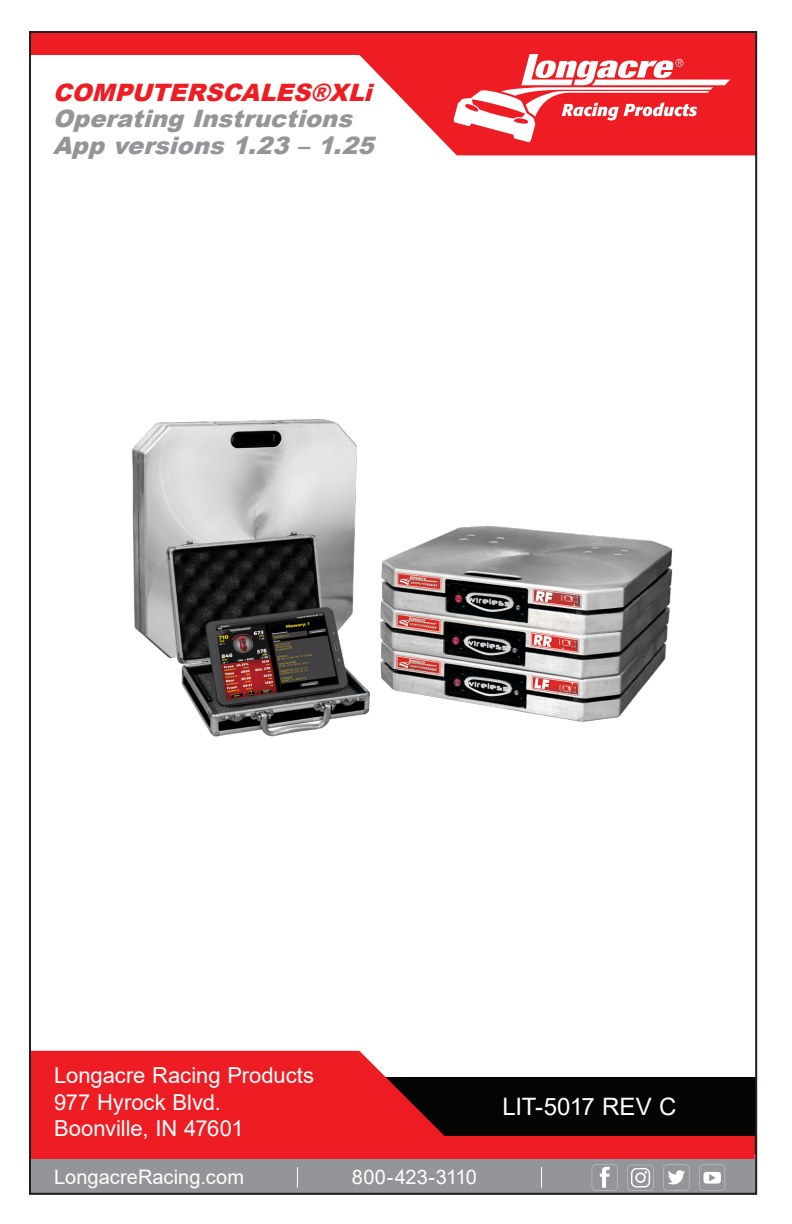
<style>
.page{position:relative;width:792px;height:1224px;background:#fff}
.page>*{position:absolute;margin:0;border:0;box-sizing:border-box;transform-origin:0 0}
.t1{font:italic 900 24px "Arial";color:#939598}
.t2{font:italic 900 24px "Arial";color:#ee1d23}
.t3{font:24px "Arial";letter-spacing:-.01em;color:#fff}
.t4{font:22px "Arial";color:#fff}
.t5{font:20px "Arial";letter-spacing:.005em;color:#fff}
.t6{font:20px "Arial";letter-spacing:-.02em;color:#fff}
</style>
<div class="page">
<svg style="left:359px;top:55px;width:395px;height:100px;fill:#ee1d23"></svg>
<div style="left:30px;top:32px;width:726px;height:23px;background:#ee1d23"></div>
<svg style="left:454px;top:54px;width:276px;height:88px"></svg>
<svg style="left:32px;top:1051px;width:722px;height:108px;background:#b53336"></svg>
<div style="left:29px;top:1159px;width:728px;height:36px;background:#939598"></div>
<svg style="left:297px;top:1167px;width:1px;height:21px"></svg>
<svg style="left:664px;top:1165px;width:25px;height:25px"></svg>
<svg style="left:592px;top:1165px;width:26px;height:25px"></svg>
<svg style="left:628px;top:1165px;width:25px;height:26px"></svg>
<svg style="left:699px;top:1165px;width:26px;height:25px"></svg>
<svg style="left:541px;top:1167px;width:1px;height:21px"></svg>
<img style="left:132px;top:419px;width:541px;height:318px">
<p class="t2" style="left:53px;top:75px;width:329px">COMPUTERSCALES®XLi</p>
<p class="t1" style="left:53px;top:101px;width:309px">OperatingInstructions</p>
<p class="t1" style="left:53px;top:128px;width:331px">Appversions1.23–1.25</p>
<p class="t4" style="left:54px;top:1061px;width:262px">Longacre Racing Products</p>
<p class="t4" style="left:54px;top:1087px;width:168px">977 Hyrock Blvd.</p>
<p class="t4" style="left:54px;top:1113px;width:191px">Boonville, IN 47601</p>
<p class="t5" style="left:54px;top:1163px;width:192px">LongacreRacing.com</p>
<p class="t6" style="left:352px;top:1163px;width:127px">800-423-3110</p>
<p class="t3" style="left:503px;top:1090px;width:175px">LIT-5017 REV C</p>
</div>
